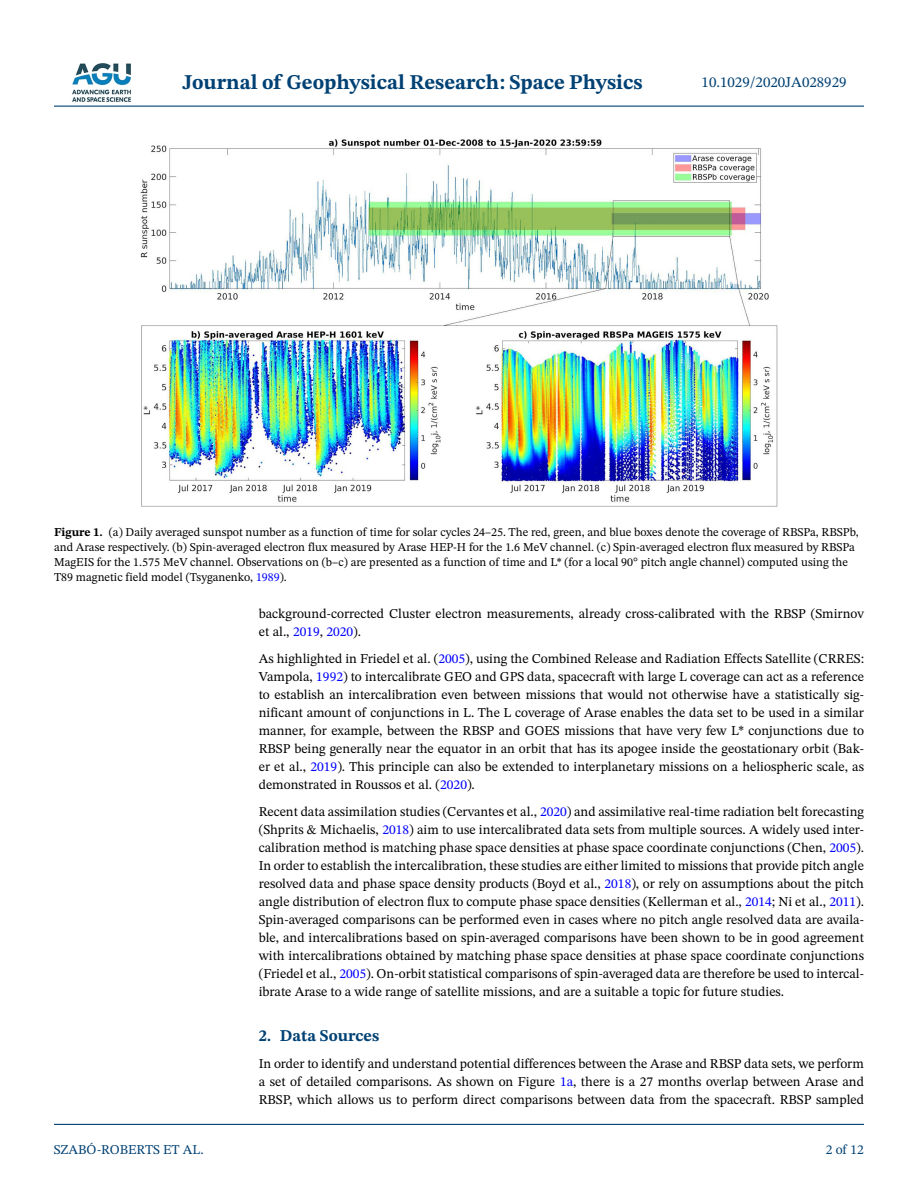
<style>
.page{position:relative;width:918px;height:1188px;background:#fff}
.page>*{position:absolute;margin:0;border:0;box-sizing:border-box;transform-origin:0 0}
.t1{font:700 21px "STIX Two Text";color:#004174}
.t2{font:700 16.5px "STIX Two Text";color:#004174}
.t3{font:15px "STIX Two Text";color:#004174}
.t4{font:13.5px/18px "STIX Two Text";color:#000;text-align:justify}
.t5{font:13.5px "STIX Two Text";color:#004174}
.t6{font:12px/15px "STIX Two Text";color:#000}
.s1{font-weight:700}
.s2{color:#00f}
</style>
<div class="page">
<hr style="left:54px;top:106px;width:810px;height:1px;background:#004174">
<hr style="left:54px;top:1124px;width:810px;height:1px;background:#004174">
<img style="left:72px;top:63px;width:59px;height:39px">
<img style="left:140px;top:139px;width:638px;height:368px">
<h1 class="t1" style="left:182px;top:67px;width:462px">Journal of Geophysical Research: Space Physics</h1>
<p class="t3" style="left:702px;top:72px;width:146px">10.1029/2020JA028929</p>
<p class="t6" style="left:54px;top:524px;width:806px"><span class="s1">Figure 1.</span> (a) Daily averaged sunspot number as a function of time for solar cycles 24–25. The red, green, and blue boxes denote the coverage of RBSPa, RBSPb, and Arase respectively. (b) Spin-averaged electron flux measured by Arase HEP-H for the 1.6 MeV channel. (c) Spin-averaged electron flux measured by RBSPa MagEIS for the 1.575 MeV channel. Observations on (b–c) are presented as a function of time and L* (for a local 90° pitch angle channel) computed using the T89 magnetic field model (Tsyganenko, <span class="s2">1989</span>).</p>
<p class="t5" style="left:54px;top:1140px;width:151px">SZABÓ-ROBERTS ET AL.</p>
<p class="t4" style="left:259px;top:605px;width:607px">background-corrected Cluster electron measurements, already cross-calibrated with the RBSP (Smirnov et al., <span class="s2">2019</span>, <span class="s2">2020</span>).</p>
<p class="t4" style="left:259px;top:650px;width:607px">As highlighted in Friedel et al. (<span class="s2">2005</span>), using the Combined Release and Radiation Effects Satellite (CRRES:<br>Vampola, <span class="s2">1992</span>) to intercalibrate GEO and GPS data, spacecraft with large L coverage can act as a reference to establish an intercalibration even between missions that would not otherwise have a statistically sig&shy;nificant amount of conjunctions in L. The L coverage of Arase enables the data set to be used in a similar manner, for example, between the RBSP and GOES missions that have very few L* conjunctions due to RBSP being generally near the equator in an orbit that has its apogee inside the geostationary orbit (Bak&shy;er et al., <span class="s2">2019</span>). This principle can also be extended to interplanetary missions on a heliospheric scale, as demonstrated in Roussos et al. (<span class="s2">2020</span>).</p>
<p class="t4" style="left:259px;top:802px;width:607px">Recent data assimilation studies (Cervantes et al., <span class="s2">2020</span>) and assimilative real-time radiation belt forecasting (Shprits &amp; Michaelis, <span class="s2">2018</span>) aim to use intercalibrated data sets from multiple sources. A widely used inter&shy;calibration method is matching phase space densities at phase space coordinate conjunctions (Chen, <span class="s2">2005</span>).<br>In order to establish the intercalibration, these studies are either limited to missions that provide pitch angle resolved data and phase space density products (Boyd et al., <span class="s2">2018</span>), or rely on assumptions about the pitch angle distribution of electron flux to compute phase space densities (Kellerman et al., <span class="s2">2014</span>; Ni et al., <span class="s2">2011</span>).<br>Spin-averaged comparisons can be performed even in cases where no pitch angle resolved data are availa&shy;ble, and intercalibrations based on spin-averaged comparisons have been shown to be in good agreement with intercalibrations obtained by matching phase space densities at phase space coordinate conjunctions (Friedel et al., <span class="s2">2005</span>). On-orbit statistical comparisons of spin-averaged data are therefore be used to intercal&shy;ibrate Arase to a wide range of satellite missions, and are a suitable a topic for future studies.</p>
<p class="t2" style="left:259px;top:1024px;width:122px">2. Data Sources</p>
<p class="t4" style="left:259px;top:1055px;width:607px">In order to identify and understand potential differences between the Arase and RBSP data sets, we perform a set of detailed comparisons. As shown on Figure <span class="s2">1a</span>, there is a 27 months overlap between Arase and RBSP, which allows us to perform direct comparisons between data from the spacecraft. RBSP sampled</p>
<p class="t5" style="left:826px;top:1140px;width:40px">2 of 12</p>
</div>
